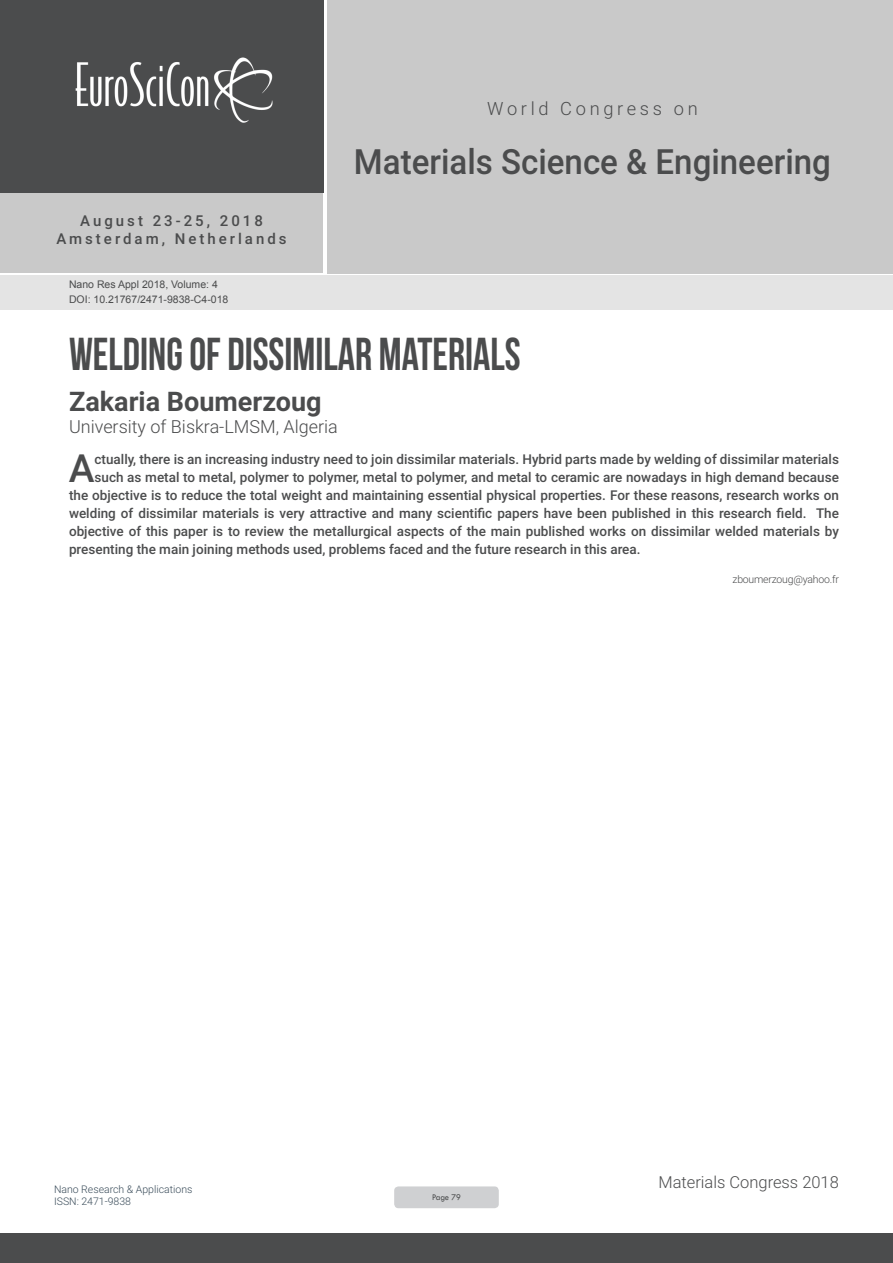
<style>
.page{position:relative;width:893px;height:1263px;background:#fff}
.page>*{position:absolute;margin:0;border:0;box-sizing:border-box;transform-origin:0 0}
.t1{font:46.05px "Bebas Neue";color:#4b4c4d;scale:.92 1}
.Abstract{font:500 38.85px "Roboto";color:#4b4c4d}
.t2{font:500 34.8px "Roboto";color:#4b4c4d;scale:.95 1}
.t3{font:700 27px "Roboto";color:#4b4c4d}
.t4{font:300 18.3px "Roboto";letter-spacing:.2em;color:#4b4c4d}
.t5{font:300 18px "Roboto";color:#4b4c4d}
.t6{font:300 16.5px "Roboto";color:#4b4c4d}
.t7{font:500 15px/18px "Roboto";letter-spacing:.2em;color:#4b4c4d;text-align:center}
.Abstract-2{font:500 13.5px "Roboto";color:#4b4c4d}
.t8{font:10.5px "Arial";color:#4b4c4d}
.t9{font:300 10.5px/12.6px "Roboto";color:#394b59}
.Biography{font:300 10.5px "Roboto";letter-spacing:-.02em;color:#4b4c4d}
.t10{font:9px "Tw Cen";letter-spacing:-.02em;color:#4b4c4d;scale:.95 1}
</style>
<div class="page">
<div style="left:0;top:0;width:323px;height:193px;background:#4b4c4d"></div>
<div style="left:0;top:193px;width:322px;height:80px;background:#c9c9c9"></div>
<div style="left:327px;top:0;width:566px;height:273px;background:#c9c9c9"></div>
<img style="left:75px;top:57px;width:198px;height:66px">
<div style="left:0;top:1233px;width:893px;height:30px;background:#4b4c4d"></div>
<div style="left:1px;top:275px;width:892px;height:35px;background:#e4e4e4"></div>
<div style="left:394px;top:1186px;width:105px;height:22px;background:#cfd0d2;border-radius:4px"></div>
<p class="t7" style="left:57px;top:211px;width:232px">August 23-25, 2018<br>Amsterdam, Netherlands</p>
<p class="t8" style="left:69px;top:278px;width:150px">Nano Res Appl 2018, Volume: 4</p>
<p class="t8" style="left:69px;top:292px;width:161px">DOI: 10.21767/2471-9838-C4-018</p>
<h3 class="t4" style="left:487px;top:96px;width:212px">World Congress on</h3>
<h3 class="t2" style="left:354px;top:137px;width:504px">Materials Science &amp; Engineering</h3>
<p class="t1" style="left:69px;top:329px;width:492px">WELDING OF DISSIMILAR MATERIALS</p>
<p class="t3" style="left:69px;top:383px;width:254px">Zakaria Boumerzoug</p>
<p class="t5" style="left:69px;top:414px;width:270px">University of Biskra-LMSM, Algeria</p>
<p class="Abstract" style="left:69px;top:441px;width:27px">A</p>
<p class="Abstract-2" style="left:95px;top:450px;width:746px">ctually, there is an increasing industry need to join dissimilar materials. Hybrid parts made by welding of dissimilar materials</p>
<p class="Abstract-2" style="left:95px;top:468px;width:746px">such as metal to metal, polymer to polymer, metal to polymer, and metal to ceramic are nowadays in high demand because</p>
<p class="Abstract-2" style="left:69px;top:486px;width:771px">the objective is to reduce the total weight and maintaining essential physical properties. For these reasons, research works on</p>
<p class="Abstract-2" style="left:69px;top:504px;width:771px">welding of dissimilar materials is very attractive and many scientific papers have been published in this research field. The</p>
<p class="Abstract-2" style="left:69px;top:522px;width:771px">objective of this paper is to review the metallurgical aspects of the main published works on dissimilar welded materials by</p>
<p class="Abstract-2" style="left:69px;top:540px;width:573px">presenting the main joining methods used, problems faced and the future research in this area.</p>
<p class="Biography" style="left:732px;top:572px;width:108px">zboumerzoug@yahoo.fr</p>
<p class="t9" style="left:54px;top:1182px;width:140px">Nano Research &amp; Applications<br>ISSN: 2471-9838</p>
<p class="t10" style="left:432px;top:1192px;width:32px">Page 79</p>
<p class="t6" style="left:658px;top:1170px;width:182px">Materials Congress 2018</p>
</div>
